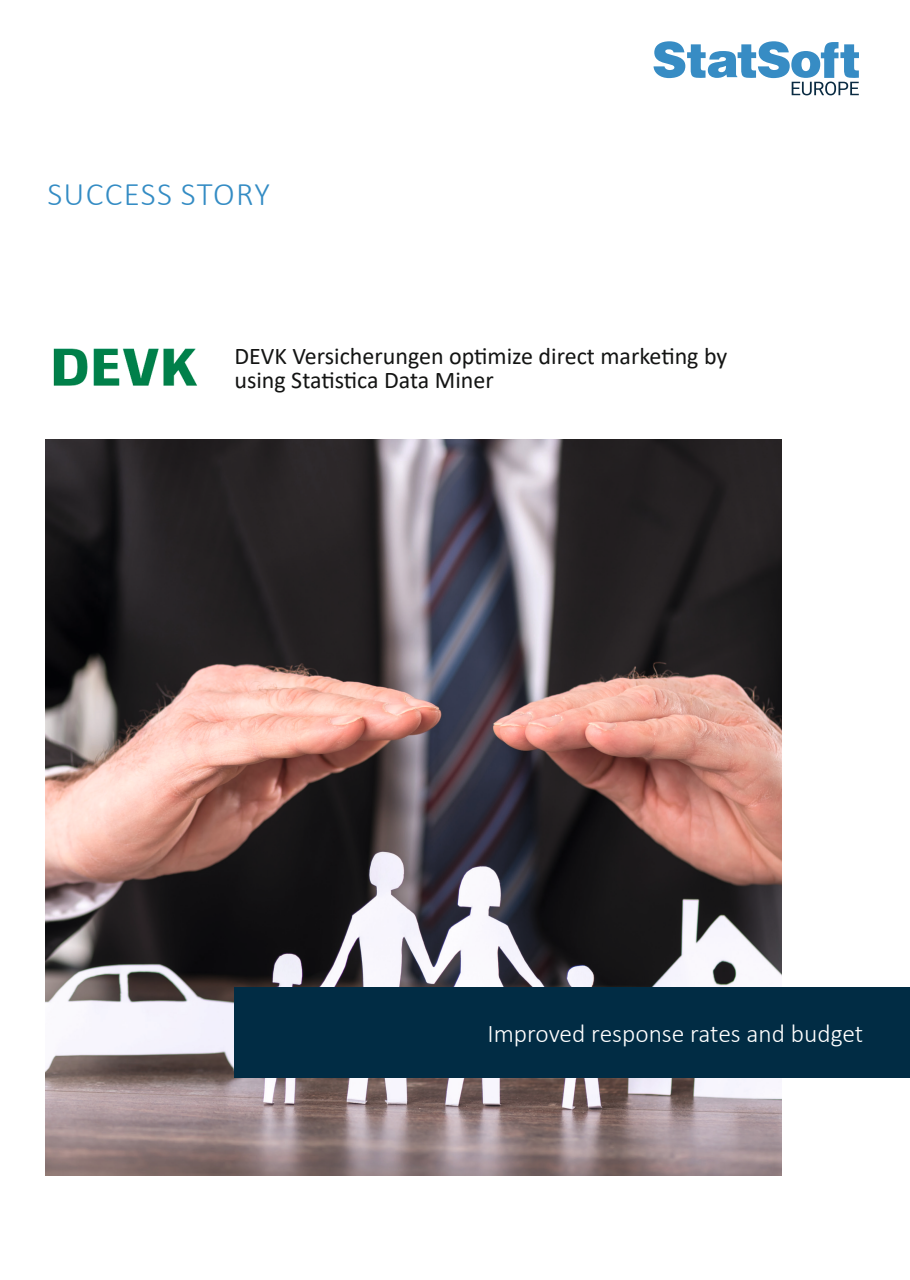
<style>
.page{position:relative;width:910px;height:1280px;background:#fff}
.page>*{position:absolute;margin:0;border:0;box-sizing:border-box;transform-origin:0 0}
.t1{font:300 33px "Calibri";letter-spacing:.04em;color:#348cc4}
.t2{font:300 25.5px "Calibri";color:#fff}
.t3{font:24px/24px "Calibri";color:#131413}
</style>
<div class="page">
<svg style="left:653px;top:41px;width:206px;height:54px"></svg>
<img style="left:46px;top:440px;width:735px;height:735px">
<div style="left:235px;top:988px;width:675px;height:90px;background:#012c44"></div>
<img style="left:53px;top:348px;width:145px;height:38px">
<h1 class="t1" style="left:47px;top:174px;width:224px">SUCCESS STORY</h1>
<p class="t3" style="left:234px;top:344px;width:494px">DEVK Versicherungen optimize direct marketing by using Statistica Data Miner</p>
<p class="t2" style="left:488px;top:1018px;width:377px">Improved response rates and budget</p>
</div>
